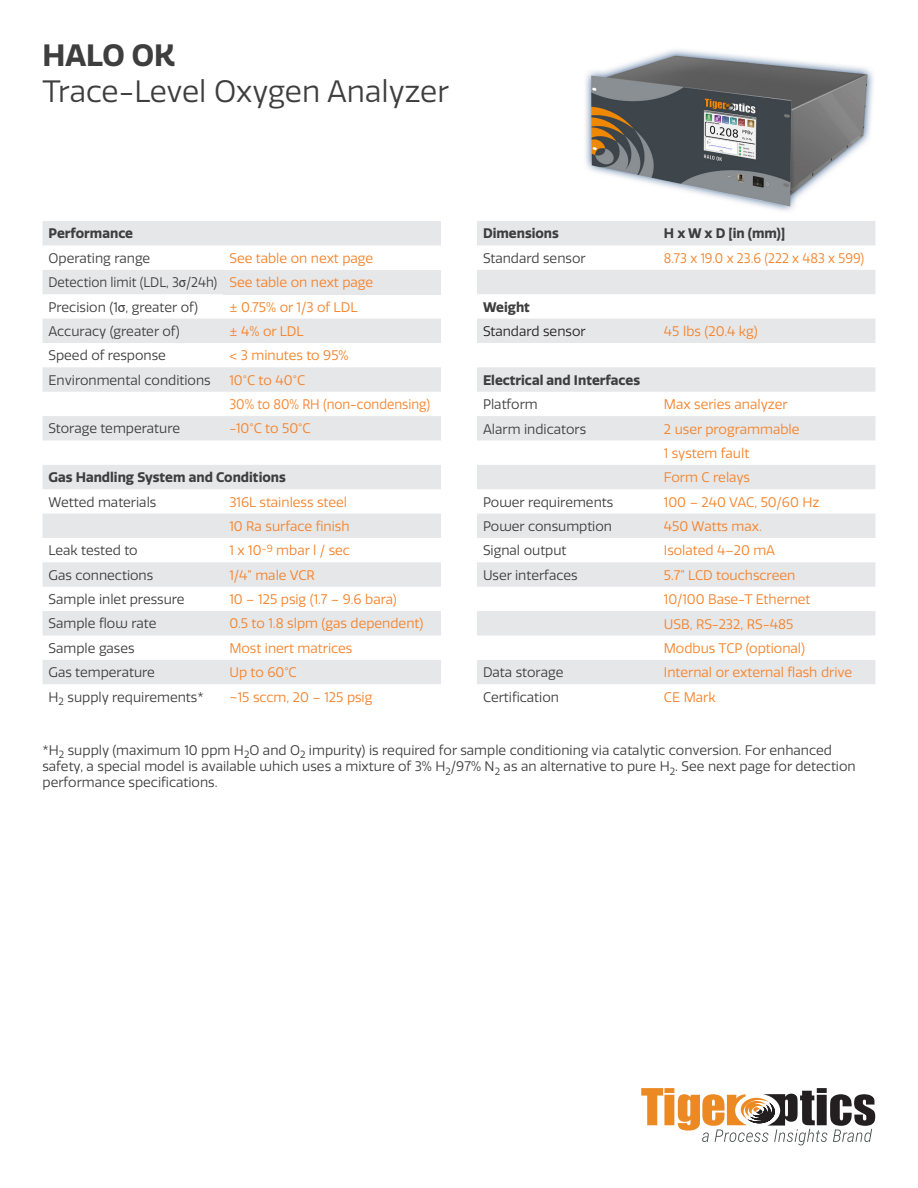
<style>
.page{position:relative;width:918px;height:1188px;background:#fff}
.page>*{position:absolute;margin:0;border:0;box-sizing:border-box;transform-origin:0 0}
.t1{font:30px "Quatro";letter-spacing:-.005em;color:#3e3e3f}
.t2{font:700 30px "Quatro";color:#3e3e3f}
.t3{font:13.5px/16.2px "Quatro";color:#3e3e3f}
.t4{font:13.5px "Quatro";color:#f58229}
.t5{font:700 13.5px "Quatro";color:#3e3e3f}
.t6{font:13.5px "Quatro";color:#f58229;scale:.95 1}
.t7{font:13.5px "Quatro";color:#3e3e3f;scale:.95 1}
.t8{font:13.5px "Quatro";color:#231f20}
.s1{font-family:"Trebuchet MS"}
</style>
<div class="page">
<svg style="left:43px;top:221px;width:398px;height:463px;fill:#e8e9eb"></svg>
<div style="left:223px;top:270px;width:218px;height:24px;background:#e6e7e9"></div>
<svg style="left:477px;top:221px;width:398px;height:171px;fill:#e6e7e9"></svg>
<svg style="left:477px;top:416px;width:398px;height:268px;fill:#e6e7e9"></svg>
<img style="left:585px;top:49px;width:288px;height:162px">
<svg style="left:641px;top:1088px;width:234px;height:57px"></svg>
<p class="t2" style="left:43px;top:37px;width:134px">HALO OK</p>
<p class="t1" style="left:43px;top:74px;width:408px">Trace-Level Oxygen Analyzer</p>
<p class="t5" style="left:49px;top:226px;width:86px">Performance</p>
<p class="t3" style="left:49px;top:250px;width:103px">Operating range</p>
<p class="t4" style="left:229px;top:250px;width:145px">See table on next page</p>
<p class="t7" style="left:49px;top:275px;width:179px">Detection limit (LDL, 3<span class="s1">σ</span>/24h)</p>
<p class="t4" style="left:229px;top:275px;width:145px">See table on next page</p>
<p class="t3" style="left:49px;top:299px;width:151px">Precision (1<span class="s1">σ</span>, greater of)</p>
<p class="t4" style="left:229px;top:299px;width:130px">± 0.75% or 1/3 of LDL</p>
<p class="t3" style="left:49px;top:323px;width:133px">Accuracy (greater of)</p>
<p class="t4" style="left:229px;top:323px;width:76px">± 4% or LDL</p>
<p class="t3" style="left:49px;top:348px;width:119px">Speed of response</p>
<p class="t4" style="left:229px;top:348px;width:121px">&lt; 3 minutes to 95%</p>
<p class="t3" style="left:49px;top:372px;width:164px">Environmental conditions</p>
<p class="t4" style="left:229px;top:372px;width:77px">10°C to 40°C</p>
<p class="t6" style="left:229px;top:397px;width:213px">30% to 80% RH (non-condensing)</p>
<p class="t3" style="left:49px;top:421px;width:133px">Storage temperature</p>
<p class="t4" style="left:229px;top:421px;width:83px">-10°C to 50°C</p>
<p class="t5" style="left:49px;top:469px;width:239px">Gas Handling System and Conditions</p>
<p class="t3" style="left:49px;top:494px;width:109px">Wetted materials</p>
<p class="t4" style="left:229px;top:494px;width:119px">316L stainless steel</p>
<p class="t4" style="left:229px;top:518px;width:122px">10 Ra surface finish</p>
<p class="t3" style="left:49px;top:543px;width:91px">Leak tested to</p>
<p class="t4" style="left:229px;top:543px;width:122px">1 x 10<sup>-9</sup> mbar l / sec</p>
<p class="t3" style="left:49px;top:567px;width:106px">Gas connections</p>
<p class="t4" style="left:229px;top:567px;width:87px">1/4” male VCR</p>
<p class="t3" style="left:49px;top:591px;width:138px">Sample inlet pressure</p>
<p class="t4" style="left:229px;top:592px;width:169px">10 − 125 psig (1.7 − 9.6 bara)</p>
<p class="t3" style="left:49px;top:616px;width:109px">Sample flow rate</p>
<p class="t4" style="left:229px;top:616px;width:196px">0.5 to 1.8 slpm (gas dependent)</p>
<p class="t3" style="left:49px;top:640px;width:88px">Sample gases</p>
<p class="t4" style="left:229px;top:640px;width:124px">Most inert matrices</p>
<p class="t3" style="left:49px;top:665px;width:108px">Gas temperature</p>
<p class="t4" style="left:229px;top:665px;width:69px">Up to 60°C</p>
<p class="t3" style="left:49px;top:689px;width:157px">H<sub>2</sub> supply requirements*</p>
<p class="t4" style="left:229px;top:689px;width:145px">~15 sccm, 20 − 125 psig</p>
<p class="t5" style="left:483px;top:226px;width:77px">Dimensions</p>
<p class="t5" style="left:664px;top:226px;width:123px">H x W x D [in (mm)]</p>
<p class="t3" style="left:483px;top:250px;width:104px">Standard sensor</p>
<p class="t6" style="left:664px;top:250px;width:213px">8.73 x 19.0 x 23.6 (222 x 483 x 599)</p>
<p class="t5" style="left:483px;top:299px;width:48px">Weight</p>
<p class="t8" style="left:483px;top:323px;width:104px">Standard sensor</p>
<p class="t4" style="left:664px;top:323px;width:95px">45 lbs (20.4 kg)</p>
<p class="t5" style="left:483px;top:372px;width:159px">Electrical and Interfaces</p>
<p class="t3" style="left:483px;top:397px;width:56px">Platform</p>
<p class="t4" style="left:664px;top:397px;width:125px">Max series analyzer</p>
<p class="t3" style="left:483px;top:421px;width:105px">Alarm indicators</p>
<p class="t4" style="left:664px;top:421px;width:137px">2 user programmable</p>
<p class="t4" style="left:664px;top:445px;width:87px">1 system fault</p>
<p class="t4" style="left:664px;top:470px;width:88px">Form C relays</p>
<p class="t3" style="left:483px;top:494px;width:132px">Power requirements</p>
<p class="t4" style="left:664px;top:494px;width:157px">100 − 240 VAC, 50/60 Hz</p>
<p class="t3" style="left:483px;top:518px;width:131px">Power consumption</p>
<p class="t4" style="left:664px;top:518px;width:100px">450 Watts max.</p>
<p class="t3" style="left:483px;top:543px;width:85px">Signal output</p>
<p class="t4" style="left:664px;top:543px;width:113px">Isolated 4−20 mA</p>
<p class="t3" style="left:483px;top:567px;width:96px">User interfaces</p>
<p class="t4" style="left:664px;top:567px;width:133px">5.7” LCD touchscreen</p>
<p class="t4" style="left:664px;top:592px;width:148px">10/100 Base-T Ethernet</p>
<p class="t4" style="left:664px;top:616px;width:131px">USB, RS-232, RS-485</p>
<p class="t4" style="left:664px;top:640px;width:143px">Modbus TCP (optional)</p>
<p class="t3" style="left:483px;top:665px;width:82px">Data storage</p>
<p class="t4" style="left:664px;top:665px;width:190px">Internal or external flash drive</p>
<p class="t3" style="left:483px;top:689px;width:78px">Certification</p>
<p class="t4" style="left:664px;top:689px;width:53px">CE Mark</p>
<p class="t3" style="left:43px;top:742px;width:815px">*H<sub>2</sub> supply (maximum 10 ppm H<sub>2</sub>O and O<sub>2</sub> impurity) is required for sample conditioning via catalytic conversion. For enhanced safety, a special model is available which uses a mixture of 3% H<sub>2</sub>/97% N<sub>2</sub> as an alternative to pure H<sub>2</sub>. See next page for detection performance specifications.</p>
</div>
